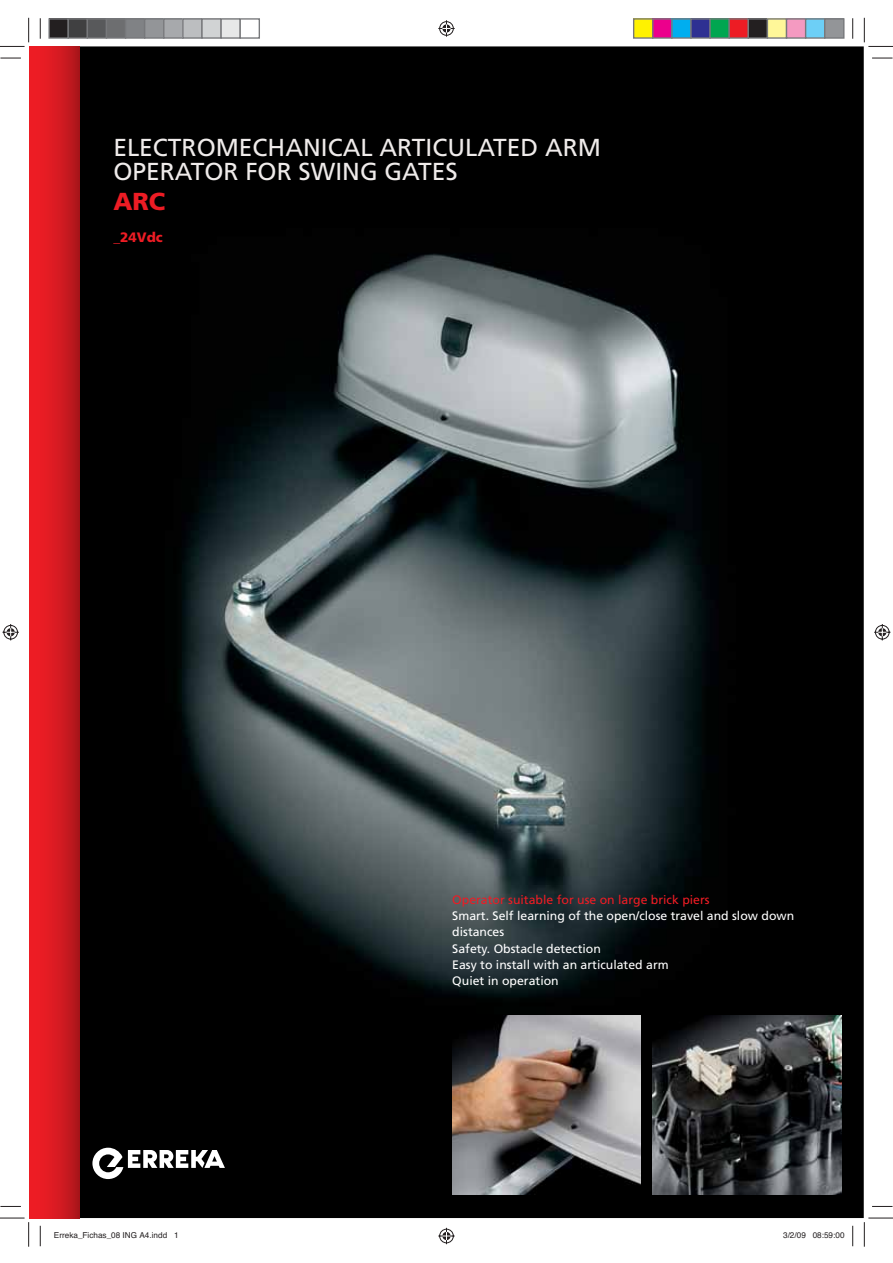
<style>
.page{position:relative;width:893px;height:1263px;background:#fff}
.page>*{position:absolute;margin:0;border:0;box-sizing:border-box;transform-origin:0 0}
.t1{font:24.6px/24.6px "Frutiger";color:#efebea}
.t2{font:900 24.6px "Frutiger";color:#ed1c24}
.t3{font:900 13.65px "Frutiger";color:#ed1c24}
.t4{font:12.3px/16.4px "Frutiger";color:#fff}
.t5{font:12.3px "Frutiger";color:#ed1c24}
.t6{font:8.25px "Helvetica";color:#231f20}
</style>
<div class="page">
<img style="left:79px;top:46px;width:784px;height:1172px">
<img style="left:652px;top:1015px;width:189px;height:180px">
<img style="left:452px;top:1015px;width:189px;height:180px">
<div style="left:29px;top:46px;width:50px;height:1172px;background:linear-gradient(to right,#fa1e26,#b5181d)"></div>
<svg style="left:92px;top:1148px;width:133px;height:31px"></svg>
<svg style="left:0;top:58px;width:21px;height:1px"></svg>
<svg style="left:872px;top:58px;width:20px;height:1px"></svg>
<svg style="left:0;top:1206px;width:21px;height:1px"></svg>
<svg style="left:872px;top:1206px;width:20px;height:1px"></svg>
<svg style="left:40px;top:18px;width:1px;height:21px"></svg>
<svg style="left:40px;top:1226px;width:1px;height:20px"></svg>
<svg style="left:852px;top:18px;width:1px;height:21px"></svg>
<svg style="left:852px;top:1226px;width:1px;height:20px"></svg>
<svg style="left:0;top:18px;width:29px;height:29px"></svg>
<svg style="left:0;top:1218px;width:29px;height:29px"></svg>
<svg style="left:864px;top:18px;width:28px;height:29px"></svg>
<svg style="left:864px;top:1218px;width:28px;height:29px"></svg>
<svg style="left:438px;top:20px;width:17px;height:17px"></svg>
<svg style="left:438px;top:1227px;width:17px;height:18px"></svg>
<svg style="left:2px;top:624px;width:17px;height:17px"></svg>
<svg style="left:874px;top:624px;width:17px;height:17px"></svg>
<div style="left:49px;top:19px;width:19px;height:19px;background:#231f20"></div>
<div style="left:48px;top:18px;width:21px;height:21px;border:1px solid #77787b"></div>
<div style="left:68px;top:19px;width:19px;height:19px;background:#404041"></div>
<div style="left:68px;top:18px;width:20px;height:21px;border:1px solid #77787b"></div>
<div style="left:87px;top:19px;width:19px;height:19px;background:#58595b"></div>
<div style="left:87px;top:18px;width:20px;height:21px;border:1px solid #77787b"></div>
<div style="left:106px;top:19px;width:20px;height:19px;background:#6d6e70"></div>
<div style="left:106px;top:18px;width:20px;height:21px;border:1px solid #77787b"></div>
<div style="left:126px;top:19px;width:19px;height:19px;background:#808285"></div>
<div style="left:125px;top:18px;width:20px;height:21px;border:1px solid #77787b"></div>
<div style="left:145px;top:19px;width:19px;height:19px;background:#939598"></div>
<div style="left:144px;top:18px;width:20px;height:21px;border:1px solid #77787b"></div>
<div style="left:164px;top:19px;width:19px;height:19px;background:#a7a9ac"></div>
<div style="left:163px;top:18px;width:20px;height:21px;border:1px solid #77787b"></div>
<div style="left:183px;top:19px;width:19px;height:19px;background:#bcbec0"></div>
<div style="left:182px;top:18px;width:21px;height:21px;border:1px solid #77787b"></div>
<div style="left:202px;top:19px;width:19px;height:19px;background:#d1d3d4"></div>
<div style="left:201px;top:18px;width:21px;height:21px;border:1px solid #77787b"></div>
<div style="left:221px;top:19px;width:19px;height:19px;background:#e7e8e8"></div>
<div style="left:220px;top:18px;width:21px;height:21px;border:1px solid #77787b"></div>
<div style="left:239px;top:18px;width:21px;height:21px;border:1px solid #77787b"></div>
<div style="left:633px;top:19px;width:19px;height:19px;background:#fff200"></div>
<div style="left:633px;top:18px;width:20px;height:21px;border:1px solid #77787b"></div>
<div style="left:652px;top:19px;width:20px;height:19px;background:#ec008c"></div>
<div style="left:652px;top:18px;width:20px;height:21px;border:1px solid #77787b"></div>
<div style="left:672px;top:19px;width:19px;height:19px;background:#00aeef"></div>
<div style="left:671px;top:18px;width:20px;height:21px;border:1px solid #77787b"></div>
<div style="left:691px;top:19px;width:19px;height:19px;background:#2e3092"></div>
<div style="left:690px;top:18px;width:20px;height:21px;border:1px solid #77787b"></div>
<div style="left:710px;top:19px;width:19px;height:19px;background:#00a650"></div>
<div style="left:709px;top:18px;width:20px;height:21px;border:1px solid #77787b"></div>
<div style="left:729px;top:19px;width:19px;height:19px;background:#ed1c24"></div>
<div style="left:728px;top:18px;width:21px;height:21px;border:1px solid #77787b"></div>
<div style="left:748px;top:19px;width:19px;height:19px;background:#231f20"></div>
<div style="left:747px;top:18px;width:21px;height:21px;border:1px solid #77787b"></div>
<div style="left:767px;top:19px;width:19px;height:19px;background:#fff799"></div>
<div style="left:766px;top:18px;width:21px;height:21px;border:1px solid #77787b"></div>
<div style="left:786px;top:19px;width:19px;height:19px;background:#f49ac1"></div>
<div style="left:785px;top:18px;width:21px;height:21px;border:1px solid #77787b"></div>
<div style="left:805px;top:19px;width:19px;height:19px;background:#6dcff6"></div>
<div style="left:805px;top:18px;width:20px;height:21px;border:1px solid #77787b"></div>
<div style="left:824px;top:19px;width:19px;height:19px;background:#939598"></div>
<div style="left:824px;top:18px;width:20px;height:21px;border:1px solid #77787b"></div>
<h1 class="t1" style="left:113px;top:137px;width:489px">ELECTROMECHANICAL ARTICULATED ARM<br>OPERATOR FOR SWING GATES</h1>
<h1 class="t2" style="left:113px;top:191px;width:53px">ARC</h1>
<p class="t3" style="left:113px;top:231px;width:51px">_24Vdc</p>
<p class="t5" style="left:452px;top:894px;width:259px">Operator suitable for use on large brick piers</p>
<p class="t4" style="left:452px;top:909px;width:343px">Smart. Self learning of the open/close travel and slow down distances<br>Safety. Obstacle detection<br>Easy to install with an articulated arm<br>Quiet in operation</p>
<p class="t6" style="left:54px;top:1232px;width:126px">Erreka_Fichas_08 ING A4.indd 1</p>
<p class="t6" style="left:783px;top:1232px;width:63px">3/2/09 08:59:00</p>
</div>
